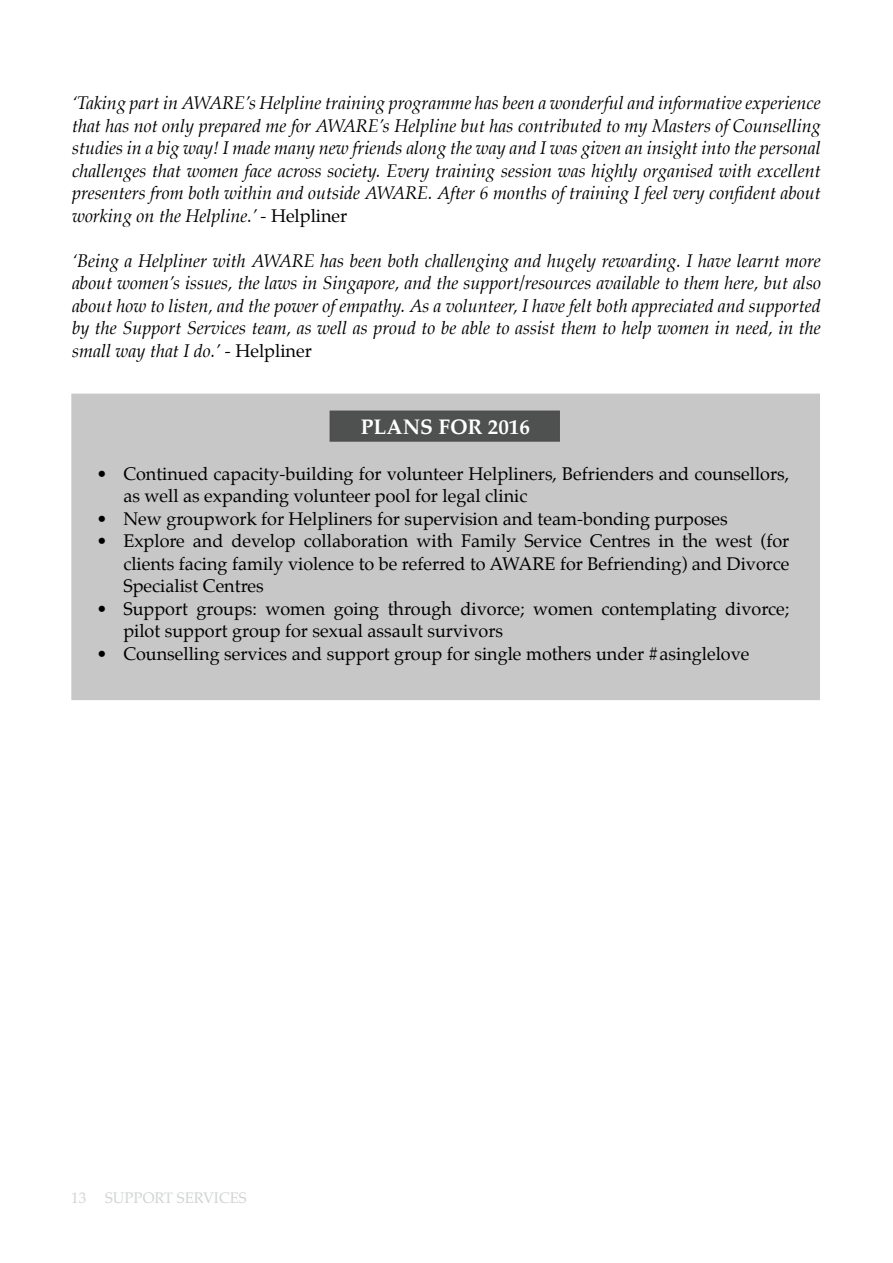
<style>
.page{position:relative;width:893px;height:1263px;background:#fff}
.page>*{position:absolute;margin:0;border:0;box-sizing:border-box;transform-origin:0 0}
.t1{font:700 21px "Palatino";color:#fff}
.t2{font:italic 18px/22.5px "Palatino";color:#000;text-align:justify}
.t3{font:18px/22.5px "Palatino";color:#000}
.t4{font:15px "Palatino";color:#d1d3d4}
.s1{font-style:normal}
</style>
<div class="page">
<div style="left:72px;top:394px;width:747px;height:305px;background:#c7c7c7"></div>
<div style="left:330px;top:411px;width:229px;height:30px;background:#4f5050"></div>
<p class="t2" style="left:72px;top:92px;width:750px">‘Taking part in AWARE’s Helpline training programme has been a wonderful and informative experience that has not only prepared me for AWARE’s Helpline but has contributed to my Masters of Counselling studies in a big way! I made many new friends along the way and I was given an insight into the personal challenges that women face across society. Every training session was highly organised with excellent presenters from both within and outside AWARE. After 6 months of training I feel very confident about working on the Helpline.’ <span class="s1">- Helpliner</span></p>
<p class="t2" style="left:72px;top:249px;width:750px">‘Being a Helpliner with AWARE has been both challenging and hugely rewarding. I have learnt more about women’s issues, the laws in Singapore, and the support/resources available to them here, but also about how to listen, and the power of empathy. As a volunteer, I have felt both appreciated and supported by the Support Services team, as well as proud to be able to assist them to help women in need, in the small way that I do.’ <span class="s1">- Helpliner</span></p>
<p class="t1" style="left:361px;top:409px;width:16px">PLANS</p>
<p class="t1" style="left:438px;top:409px;width:16px">FOR</p>
<p class="t1" style="left:488px;top:409px;width:43px">2016</p>
<p class="t3" style="left:123px;top:462px;width:667px;text-indent:-27px">• Continued capacity-building for volunteer Helpliners, Befrienders and counsellors, as well as expanding volunteer pool for legal clinic</p>
<p class="t3" style="left:96px;top:507px;width:633px">• New groupwork for Helpliners for supervision and team-bonding purposes</p>
<p class="t3" style="left:123px;top:530px;width:667px;text-align:justify;text-indent:-27px">• Explore and develop collaboration with Family Service Centres in the west (for clients facing family violence to be referred to AWARE for Befriending) and Divorce Specialist Centres</p>
<p class="t3" style="left:123px;top:597px;width:667px;text-indent:-27px">• Support groups: women going through divorce; women contemplating divorce; pilot support group for sexual assault survivors</p>
<p class="t3" style="left:96px;top:642px;width:655px">• Counselling services and support group for single mothers under #asinglelove</p>
<p class="t4" style="left:71px;top:1186px;width:53px">13 SUPPO</p>
<p class="t4" style="left:154px;top:1186px;width:94px">RT SERVICES</p>
</div>
